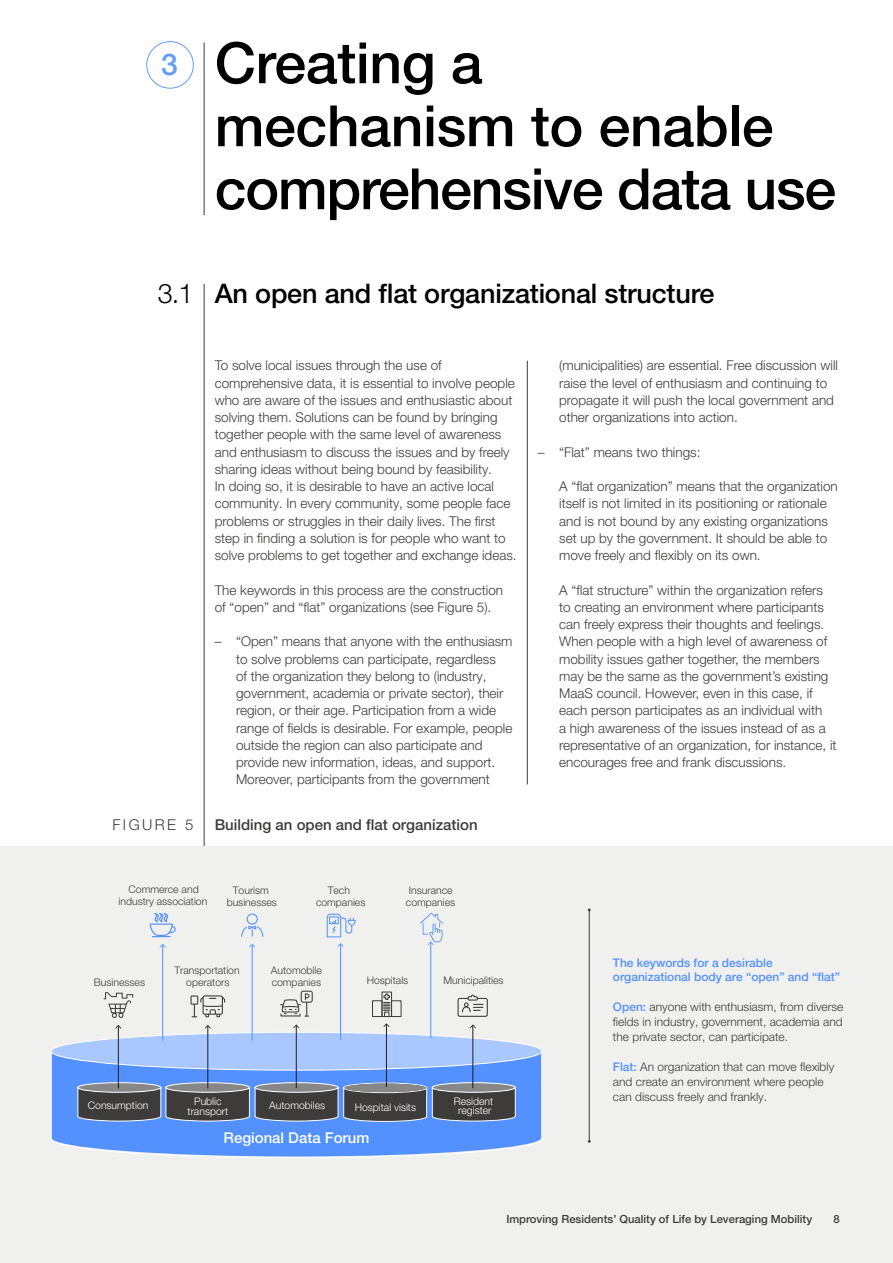
<style>
.page{position:relative;width:893px;height:1263px;background:#fff}
.page>*{position:absolute;margin:0;border:0;box-sizing:border-box;transform-origin:0 0}
.t1{font:500 57px/63px "Helvetica Neue LT Pro";letter-spacing:-.005em;color:#000}
.t2{font:500 30px "Helvetica Neue LT Pro";color:#639cff}
.t3{font:500 27px "Helvetica Neue LT Pro";letter-spacing:-.005em;color:#000}
.t4{font:300 27px "Helvetica Neue LT Pro";color:#000}
.t5{font:500 15px "Helvetica Neue LT Pro";color:#3c3c3b}
.t6{font:500 15px "Helvetica Neue LT Pro";color:#fff}
.t7{font:300 15px "Helvetica Neue LT Pro";letter-spacing:.16em;color:#3c3c3b}
.t8{font:300 13.5px/17.2px "Helvetica Neue LT Pro";color:#3c3c3b}
.t9{font:300 12px/15px "Helvetica Neue LT Pro";color:#3d3c3b;text-align:justify}
.t10{font:500 12px/15px "Helvetica Neue LT Pro";color:#5291ff}
.t11{font:500 11.25px "Helvetica Neue LT Pro";color:#3c3c3b}
.t12{font:300 10.5px/12px "Helvetica Neue LT Pro";color:#3d3c3b;text-align:center}
.t13{font:300 10.5px/10.2px "Helvetica Neue LT Pro";color:#fff;text-align:center}
.s1{font-weight:500;color:#5291ff}
</style>
<div class="page">
<div style="left:147px;top:41px;width:47px;height:47px;border:1px solid #639cff;border-radius:50%"></div>
<hr style="left:204px;top:42px;width:1px;height:173px;background:#3c3c3b">
<hr style="left:527px;top:361px;width:1px;height:423px;background:#3c3c3b">
<hr style="left:204px;top:284px;width:1px;height:814px;background:#3c3c3b">
<div style="left:0;top:846px;width:893px;height:417px;background:#f0f0ef"></div>
<hr style="left:589px;top:910px;width:1px;height:231px;background:#3d3c3b">
<svg style="left:51px;top:1031px;width:491px;height:127px;background:#83affd"></svg>
<svg style="left:77px;top:1082px;width:439px;height:40px;background:#5b616c"></svg>
<hr style="left:118px;top:1026px;width:1px;height:62px;background:#1d1d1b">
<svg style="left:115px;top:1025px;width:6px;height:4px"></svg>
<hr style="left:207px;top:1026px;width:1px;height:62px;background:#1d1d1b">
<svg style="left:205px;top:1025px;width:6px;height:4px"></svg>
<hr style="left:296px;top:1025px;width:1px;height:63px;background:#1d1d1b">
<svg style="left:293px;top:1024px;width:6px;height:4px"></svg>
<hr style="left:386px;top:1024px;width:1px;height:63px;background:#1d1d1b">
<svg style="left:383px;top:1023px;width:6px;height:4px"></svg>
<hr style="left:472px;top:1025px;width:1px;height:63px;background:#1d1d1b">
<svg style="left:470px;top:1024px;width:6px;height:4px"></svg>
<hr style="left:162px;top:944px;width:1px;height:97px;background:#5291ff">
<svg style="left:160px;top:944px;width:6px;height:3px"></svg>
<hr style="left:252px;top:944px;width:1px;height:96px;background:#5291ff">
<svg style="left:249px;top:944px;width:6px;height:3px"></svg>
<hr style="left:340px;top:944px;width:1px;height:96px;background:#5291ff">
<svg style="left:338px;top:943px;width:6px;height:4px"></svg>
<hr style="left:430px;top:942px;width:1px;height:96px;background:#5291ff">
<svg style="left:241px;top:913px;width:22px;height:24px"></svg>
<svg style="left:280px;top:991px;width:33px;height:26px"></svg>
<div style="left:382px;top:991px;width:10px;height:26px;border:1px solid #3d3c3b"></div>
<svg style="left:383px;top:993px;width:7px;height:24px"></svg>
<div style="left:391px;top:1000px;width:10px;height:17px;border:1px solid #3d3c3b"></div>
<div style="left:372px;top:1000px;width:10px;height:17px;border:1px solid #3d3c3b"></div>
<svg style="left:458px;top:995px;width:30px;height:22px"></svg>
<svg style="left:104px;top:992px;width:29px;height:26px"></svg>
<svg style="left:191px;top:995px;width:34px;height:22px"></svg>
<svg style="left:150px;top:913px;width:26px;height:24px"></svg>
<svg style="left:420px;top:913px;width:23px;height:32px"></svg>
<svg style="left:327px;top:914px;width:29px;height:23px"></svg>
<h2 class="t2" style="left:161px;top:47px;width:18px">3</h2>
<h3 class="t4" style="left:158px;top:277px;width:37px">3.1</h3>
<h1 class="t1" style="left:215px;top:31px;width:623px">Creating a<br>mechanism to enable comprehensive data use</h1>
<h3 class="t3" style="left:215px;top:278px;width:501px">An open and flat organizational structure</h3>
<p class="t8" style="left:215px;top:357px;width:303px">To solve local issues through the use of comprehensive data, it is essential to involve people who are aware of the issues and enthusiastic about solving them. Solutions can be found by bringing together people with the same level of awareness and enthusiasm to discuss the issues and by freely sharing ideas without being bound by feasibility.<br>In doing so, it is desirable to have an active local community. In every community, some people face problems or struggles in their daily lives. The first step in finding a solution is for people who want to solve problems to get together and exchange ideas.</p>
<p class="t8" style="left:215px;top:581px;width:290px">The keywords in this process are the construction of “open” and “flat” organizations (see Figure 5).</p>
<p class="t8" style="left:236px;top:633px;width:278px;text-indent:-21px">– “Open” means that anyone with the enthusiasm to solve problems can participate, regardless<br>of the organization they belong to (industry, government, academia or private sector), their region, or their age. Participation from a wide range of fields is desirable. For example, people outside the region can also participate and provide new information, ideas, and support.<br>Moreover, participants from the government</p>
<p class="t8" style="left:559px;top:357px;width:280px">(municipalities) are essential. Free discussion will raise the level of enthusiasm and continuing to propagate it will push the local government and other organizations into action.</p>
<p class="t8" style="left:538px;top:443px;width:164px">– “Flat” means two things:</p>
<p class="t8" style="left:559px;top:477px;width:280px">A “flat organization” means that the organization itself is not limited in its positioning or rationale and is not bound by any existing organizations set up by the government. It should be able to move freely and flexibly on its own.</p>
<p class="t8" style="left:559px;top:581px;width:279px">A “flat structure” within the organization refers to creating an environment where participants can freely express their thoughts and feelings.<br>When people with a high level of awareness of mobility issues gather together, the members may be the same as the government’s existing MaaS council. However, even in this case, if each person participates as an individual with<br>a high awareness of the issues instead of as a representative of an organization, for instance, it encourages free and frank discussions.</p>
<p class="t7" style="left:112px;top:815px;width:82px">FIGURE 5</p>
<p class="t5" style="left:215px;top:815px;width:264px">Building an open and flat organization</p>
<p class="t12" style="left:118px;top:883px;width:90px">Commerce and industry association</p>
<p class="t12" style="left:227px;top:884px;width:52px">Tourism businesses</p>
<p class="t12" style="left:316px;top:884px;width:51px">Tech companies</p>
<p class="t12" style="left:406px;top:884px;width:51px;text-align:left">Insurance companies</p>
<p class="t12" style="left:174px;top:963px;width:67px">Transportation operators</p>
<p class="t12" style="left:271px;top:963px;width:52px">Automobile</p>
<p class="t12" style="left:94px;top:976px;width:53px">Businesses</p>
<p class="t12" style="left:272px;top:976px;width:51px">companies</p>
<p class="t12" style="left:444px;top:974px;width:62px">Municipalities</p>
<p class="t12" style="left:367px;top:974px;width:43px">Hospitals</p>
<p class="t13" style="left:88px;top:1100px;width:62px">Consumption</p>
<p class="t13" style="left:269px;top:1100px;width:57px">Automobiles</p>
<p class="t13" style="left:355px;top:1102px;width:63px">Hospital visits</p>
<p class="t13" style="left:454px;top:1096px;width:41px;line-height:9.8px">Resident register</p>
<p class="t13" style="left:188px;top:1096px;width:42px">Public transport</p>
<p class="t6" style="left:223px;top:1128px;width:147px">Regional Data Forum</p>
<p class="t10" style="left:613px;top:955px;width:229px">The keywords for a desirable organizational body are “open” and “flat”</p>
<p class="t9" style="left:613px;top:999px;width:232px"><span class="s1">Open:</span> anyone with enthusiasm, from diverse fields in industry, government, academia and the private sector, can participate.</p>
<p class="t9" style="left:613px;top:1059px;width:223px;text-align:left"><span class="s1">Flat:</span> An organization that can move flexibly and create an environment where people can discuss freely and frankly.</p>
<p class="t11" style="left:506px;top:1212px;width:307px">Improving Residents’ Quality of Life by Leveraging Mobility</p>
<p class="t11" style="left:834px;top:1212px;width:8px">8</p>
</div>
